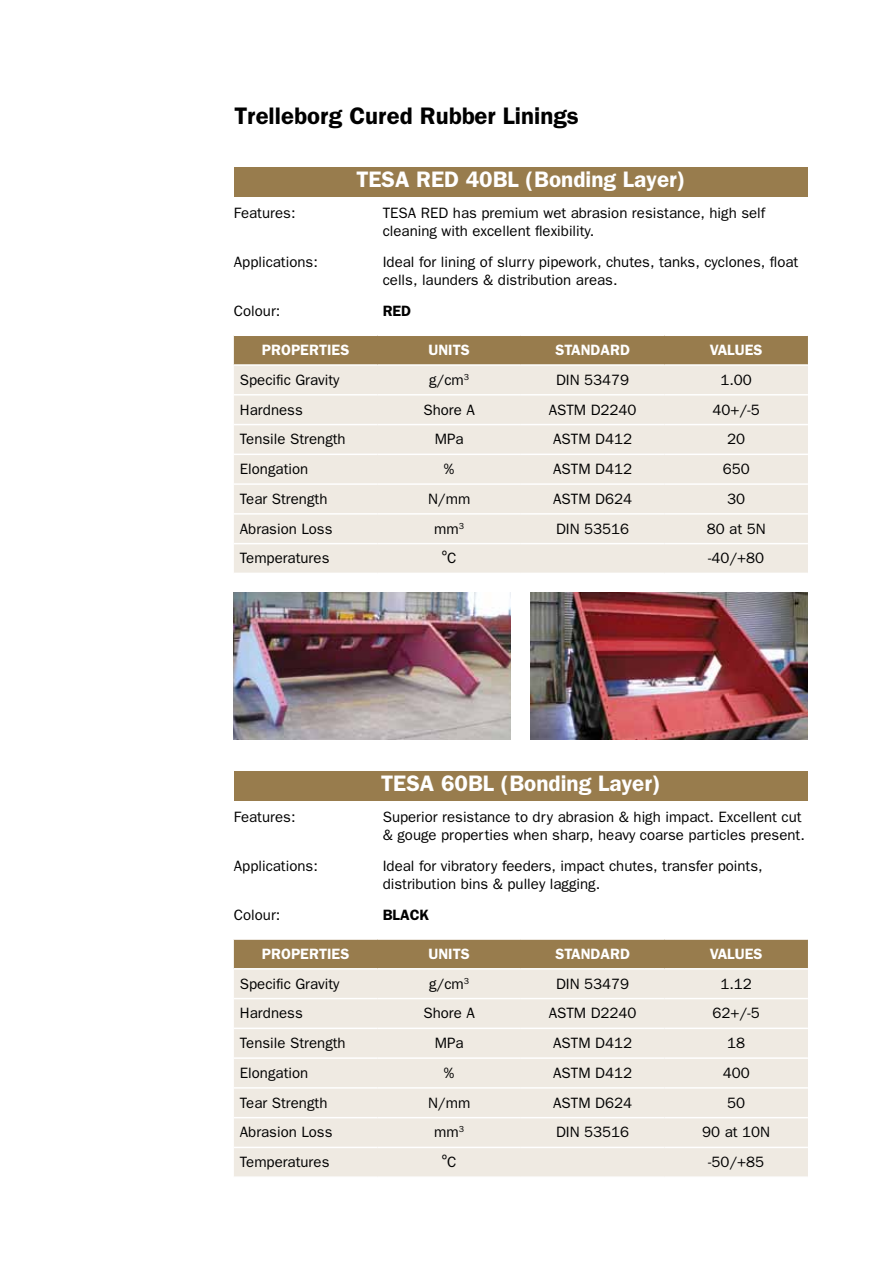
<style>
.page{position:relative;width:893px;height:1263px;background:#fff}
.page>*{position:absolute;margin:0;border:0;box-sizing:border-box;transform-origin:0 0}
.t1{font:600 24px "Franklin Gothic";color:#000}
.t2{font:600 22.5px "Franklin Gothic";color:#fff}
.t3{font:15px/18px "Franklin Gothic";color:#000}
.t4{font:600 15px "Franklin Gothic";color:#fff}
.t5{font:600 15px "Franklin Gothic";color:#000}
</style>
<div class="page">
<div style="left:235px;top:167px;width:573px;height:30px;background:#987c4d"></div>
<div style="left:234px;top:336px;width:574px;height:28px;background:#987c4d"></div>
<div style="left:234px;top:366px;width:574px;height:207px;background:#efeae2"></div>
<hr style="left:234px;top:394px;width:143px;height:1px;background:#fff">
<hr style="left:377px;top:394px;width:144px;height:1px;background:#fff">
<hr style="left:521px;top:394px;width:143px;height:1px;background:#fff">
<hr style="left:664px;top:394px;width:144px;height:1px;background:#fff">
<hr style="left:234px;top:424px;width:143px;height:1px;background:#fff">
<hr style="left:377px;top:424px;width:144px;height:1px;background:#fff">
<hr style="left:521px;top:424px;width:143px;height:1px;background:#fff">
<hr style="left:664px;top:424px;width:144px;height:1px;background:#fff">
<hr style="left:234px;top:454px;width:143px;height:1px;background:#fff">
<hr style="left:377px;top:454px;width:144px;height:1px;background:#fff">
<hr style="left:521px;top:454px;width:143px;height:1px;background:#fff">
<hr style="left:664px;top:454px;width:144px;height:1px;background:#fff">
<hr style="left:234px;top:483px;width:143px;height:2px;background:#fff">
<hr style="left:377px;top:483px;width:144px;height:2px;background:#fff">
<hr style="left:521px;top:483px;width:143px;height:2px;background:#fff">
<hr style="left:664px;top:483px;width:144px;height:2px;background:#fff">
<hr style="left:234px;top:513px;width:143px;height:2px;background:#fff">
<hr style="left:377px;top:513px;width:144px;height:2px;background:#fff">
<hr style="left:521px;top:513px;width:143px;height:2px;background:#fff">
<hr style="left:664px;top:513px;width:144px;height:2px;background:#fff">
<hr style="left:234px;top:543px;width:143px;height:1px;background:#fff">
<hr style="left:377px;top:543px;width:144px;height:1px;background:#fff">
<hr style="left:521px;top:543px;width:143px;height:1px;background:#fff">
<hr style="left:664px;top:543px;width:144px;height:1px;background:#fff">
<div style="left:235px;top:771px;width:573px;height:29px;background:#987c4d"></div>
<div style="left:234px;top:940px;width:574px;height:28px;background:#987c4d"></div>
<div style="left:234px;top:969px;width:574px;height:207px;background:#efeae2"></div>
<hr style="left:234px;top:998px;width:143px;height:1px;background:#fff">
<hr style="left:377px;top:998px;width:144px;height:1px;background:#fff">
<hr style="left:521px;top:998px;width:143px;height:1px;background:#fff">
<hr style="left:664px;top:998px;width:144px;height:1px;background:#fff">
<hr style="left:234px;top:1027px;width:143px;height:2px;background:#fff">
<hr style="left:377px;top:1027px;width:144px;height:2px;background:#fff">
<hr style="left:521px;top:1027px;width:143px;height:2px;background:#fff">
<hr style="left:664px;top:1027px;width:144px;height:2px;background:#fff">
<hr style="left:234px;top:1057px;width:143px;height:2px;background:#fff">
<hr style="left:377px;top:1057px;width:144px;height:2px;background:#fff">
<hr style="left:521px;top:1057px;width:143px;height:2px;background:#fff">
<hr style="left:664px;top:1057px;width:144px;height:2px;background:#fff">
<hr style="left:234px;top:1087px;width:143px;height:2px;background:#fff">
<hr style="left:377px;top:1087px;width:144px;height:2px;background:#fff">
<hr style="left:521px;top:1087px;width:143px;height:2px;background:#fff">
<hr style="left:664px;top:1087px;width:144px;height:2px;background:#fff">
<hr style="left:234px;top:1117px;width:143px;height:1px;background:#fff">
<hr style="left:377px;top:1117px;width:144px;height:1px;background:#fff">
<hr style="left:521px;top:1117px;width:143px;height:1px;background:#fff">
<hr style="left:664px;top:1117px;width:144px;height:1px;background:#fff">
<hr style="left:234px;top:1147px;width:143px;height:1px;background:#fff">
<hr style="left:377px;top:1147px;width:144px;height:1px;background:#fff">
<hr style="left:521px;top:1147px;width:143px;height:1px;background:#fff">
<hr style="left:664px;top:1147px;width:144px;height:1px;background:#fff">
<img style="left:234px;top:592px;width:277px;height:147px">
<img style="left:531px;top:592px;width:277px;height:147px">
<h1 class="t1" style="left:235px;top:102px;width:346px">Trelleborg Cured Rubber Linings</h1>
<h2 class="t2" style="left:356px;top:166px;width:330px">TESA RED 40BL (Bonding Layer)</h2>
<p class="t3" style="left:234px;top:204px;width:63px">Features:</p>
<p class="t3" style="left:383px;top:204px;width:384px">TESA RED has premium wet abrasion resistance, high self cleaning with excellent flexibility.</p>
<p class="t3" style="left:234px;top:253px;width:85px">Applications:</p>
<p class="t3" style="left:383px;top:253px;width:417px">Ideal for lining of slurry pipework, chutes, tanks, cyclones, float cells, launders &amp; distribution areas.</p>
<p class="t3" style="left:234px;top:302px;width:48px">Colour:</p>
<p class="t5" style="left:383px;top:302px;width:30px">RED</p>
<p class="t4" style="left:262px;top:341px;width:89px">PROPERTIES</p>
<p class="t4" style="left:428px;top:341px;width:43px">UNITS</p>
<p class="t4" style="left:555px;top:341px;width:76px">STANDARD</p>
<p class="t4" style="left:710px;top:341px;width:54px">VALUES</p>
<p class="t3" style="left:240px;top:371px;width:101px">Specific Gravity</p>
<p class="t3" style="left:429px;top:371px;width:42px">g/cm<sup>3</sup></p>
<p class="t3" style="left:556px;top:371px;width:75px">DIN 53479</p>
<p class="t3" style="left:720px;top:371px;width:33px">1.00</p>
<p class="t3" style="left:240px;top:401px;width:64px">Hardness</p>
<p class="t3" style="left:423px;top:401px;width:53px">Shore A</p>
<p class="t3" style="left:549px;top:401px;width:89px">ASTM D2240</p>
<p class="t3" style="left:713px;top:401px;width:49px">40+/-5</p>
<p class="t3" style="left:240px;top:430px;width:107px">Tensile Strength</p>
<p class="t3" style="left:435px;top:430px;width:30px">MPa</p>
<p class="t3" style="left:553px;top:430px;width:80px">ASTM D412</p>
<p class="t3" style="left:727px;top:430px;width:19px">20</p>
<p class="t3" style="left:240px;top:460px;width:70px">Elongation</p>
<p class="t3" style="left:444px;top:460px;width:12px">%</p>
<p class="t3" style="left:553px;top:460px;width:80px">ASTM D412</p>
<p class="t3" style="left:723px;top:460px;width:28px">650</p>
<p class="t3" style="left:240px;top:490px;width:89px">Tear Strength</p>
<p class="t3" style="left:428px;top:490px;width:44px">N/mm</p>
<p class="t3" style="left:553px;top:490px;width:80px">ASTM D624</p>
<p class="t3" style="left:727px;top:490px;width:19px">30</p>
<p class="t3" style="left:240px;top:520px;width:94px">Abrasion Loss</p>
<p class="t3" style="left:434px;top:520px;width:31px">mm<sup>3</sup></p>
<p class="t3" style="left:556px;top:520px;width:75px">DIN 53516</p>
<p class="t3" style="left:707px;top:520px;width:60px">80 at 5N</p>
<p class="t3" style="left:240px;top:549px;width:91px">Temperatures</p>
<p class="t3" style="left:442px;top:548px;width:16px">ºC</p>
<p class="t3" style="left:708px;top:549px;width:58px">-40/+80</p>
<h2 class="t2" style="left:381px;top:770px;width:281px">TESA 60BL (Bonding Layer)</h2>
<p class="t3" style="left:234px;top:808px;width:63px">Features:</p>
<p class="t3" style="left:383px;top:808px;width:424px">Superior resistance to dry abrasion &amp; high impact. Excellent cut &amp; gouge properties when sharp, heavy coarse particles present.</p>
<p class="t3" style="left:234px;top:857px;width:85px">Applications:</p>
<p class="t3" style="left:383px;top:857px;width:381px">Ideal for vibratory feeders, impact chutes, transfer points, distribution bins &amp; pulley lagging.</p>
<p class="t3" style="left:234px;top:905px;width:48px">Colour:</p>
<p class="t5" style="left:383px;top:905px;width:48px">BLACK</p>
<p class="t4" style="left:262px;top:945px;width:89px">PROPERTIES</p>
<p class="t4" style="left:428px;top:945px;width:43px">UNITS</p>
<p class="t4" style="left:555px;top:945px;width:76px">STANDARD</p>
<p class="t4" style="left:710px;top:945px;width:54px">VALUES</p>
<p class="t3" style="left:240px;top:974px;width:101px">Specific Gravity</p>
<p class="t3" style="left:429px;top:974px;width:42px">g/cm<sup>3</sup></p>
<p class="t3" style="left:556px;top:974px;width:75px">DIN 53479</p>
<p class="t3" style="left:720px;top:974px;width:33px">1.12</p>
<p class="t3" style="left:240px;top:1004px;width:64px">Hardness</p>
<p class="t3" style="left:423px;top:1004px;width:53px">Shore A</p>
<p class="t3" style="left:549px;top:1004px;width:89px">ASTM D2240</p>
<p class="t3" style="left:713px;top:1004px;width:49px">62+/-5</p>
<p class="t3" style="left:240px;top:1034px;width:107px">Tensile Strength</p>
<p class="t3" style="left:435px;top:1034px;width:30px">MPa</p>
<p class="t3" style="left:553px;top:1034px;width:80px">ASTM D412</p>
<p class="t3" style="left:727px;top:1034px;width:19px">18</p>
<p class="t3" style="left:240px;top:1064px;width:70px">Elongation</p>
<p class="t3" style="left:444px;top:1064px;width:12px">%</p>
<p class="t3" style="left:553px;top:1064px;width:80px">ASTM D412</p>
<p class="t3" style="left:723px;top:1064px;width:28px">400</p>
<p class="t3" style="left:240px;top:1094px;width:89px">Tear Strength</p>
<p class="t3" style="left:428px;top:1094px;width:44px">N/mm</p>
<p class="t3" style="left:553px;top:1094px;width:80px">ASTM D624</p>
<p class="t3" style="left:727px;top:1094px;width:19px">50</p>
<p class="t3" style="left:240px;top:1123px;width:94px">Abrasion Loss</p>
<p class="t3" style="left:434px;top:1123px;width:31px">mm<sup>3</sup></p>
<p class="t3" style="left:556px;top:1123px;width:75px">DIN 53516</p>
<p class="t3" style="left:702px;top:1123px;width:69px">90 at 10N</p>
<p class="t3" style="left:240px;top:1153px;width:91px">Temperatures</p>
<p class="t3" style="left:442px;top:1152px;width:16px">ºC</p>
<p class="t3" style="left:708px;top:1153px;width:58px">-50/+85</p>
</div>
